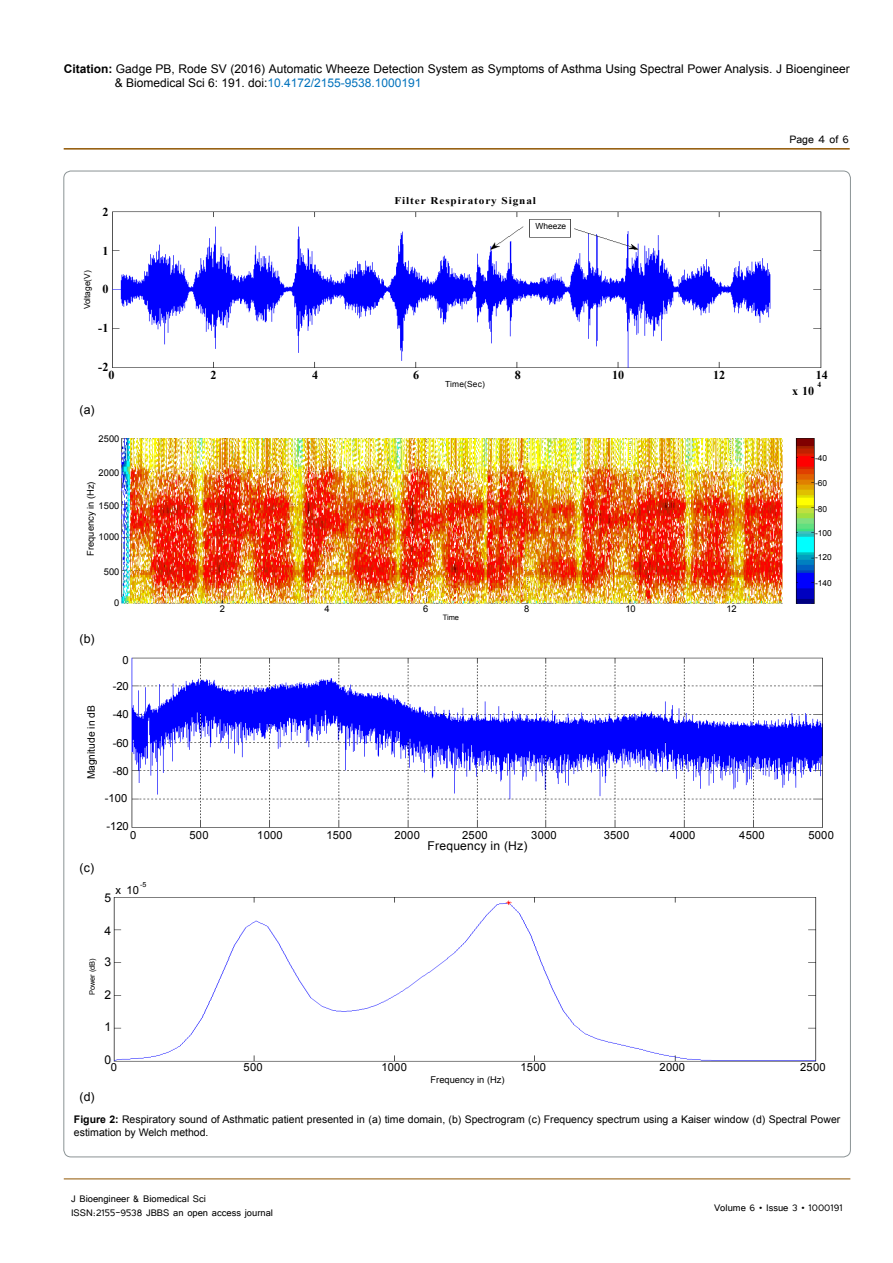
<style>
.page{position:relative;width:893px;height:1263px;background:#fff}
.page>*{position:absolute;margin:0;border:0;box-sizing:border-box;transform-origin:0 0}
.t1{font:13.5px "Tunga";color:#000}
.t2{font:12.3px "Arial";color:#000}
.t3{font:700 12.15px "Times New Roman";color:#000}
.t4{font:12.15px "Arial";letter-spacing:.02em;color:#000}
.t5{font:12px/14.4px "Arial";color:#000}
.t6{font:12px/14.4px "Tunga";color:#000}
.t7{font:11.25px "Arial";letter-spacing:.02em;color:#000}
.t8{font:10.5px "Arial";color:#000}
.t9{font:700 10.2px "Times New Roman";letter-spacing:.08em;color:#000;scale:1.1 1}
.t10{font:10.2px "Arial";color:#000}
.t11{font:9.3px "Arial";color:#000}
.t12{font:8.4px "Arial";color:#000}
.t13{font:700 7.65px "Times New Roman";color:#000}
.t14{font:7.5px "Arial";color:#000}
.t15{font:7.05px "Arial";color:#000}
.s1{font-weight:700}
.s2{color:#0072bc}
</style>
<div class="page">
<hr style="left:64px;top:148px;width:786px;height:2px;background:#905501">
<hr style="left:64px;top:1179px;width:786px;height:1px;background:#905501">
<img style="left:112px;top:211px;width:710px;height:157px">
<img style="left:121px;top:438px;width:694px;height:166px">
<img style="left:131px;top:657px;width:692px;height:171px">
<img style="left:110px;top:897px;width:707px;height:173px">
<div style="left:533px;top:222px;width:35px;height:10px;background:#fff"></div>
<div style="left:111px;top:1063px;width:724px;height:27px;background:#fff"></div>
<div style="left:79px;top:889px;width:32px;height:180px;background:#fff"></div>
<h3 class="t5" style="left:115px;top:61px;width:736px;text-indent:-51px"><span class="s1">Citation:</span> Gadge PB, Rode SV (2016) Automatic Wheeze Detection System as Symptoms of Asthma Using Spectral Power Analysis. J Bioengineer &amp; Biomedical Sci 6: 191. doi:<span class="s2">10.4172/2155-9538.1000191</span></h3>
<h1 class="t1" style="left:789px;top:131px;width:61px">Page 4 of 6</h1>
<p class="t9" style="left:394px;top:194px;width:130px">Filter Respiratory Signal</p>
<h3 class="t3" style="left:102px;top:203px;width:8px">2</h3>
<h3 class="t3" style="left:102px;top:242px;width:8px">1</h3>
<h3 class="t3" style="left:102px;top:281px;width:8px">0</h3>
<h3 class="t3" style="left:98px;top:320px;width:12px">-1</h3>
<h3 class="t3" style="left:98px;top:358px;width:12px">-2</h3>
<p class="t12" style="left:535px;top:220px;width:32px">Wheeze</p>
<p class="t12" style="left:82px;top:309px;width:41px;rotate:-90deg">Voltage(V)</p>
<h3 class="t3" style="left:108px;top:366px;width:8px">0</h3>
<h3 class="t3" style="left:210px;top:366px;width:8px">2</h3>
<h3 class="t3" style="left:312px;top:366px;width:8px">4</h3>
<h3 class="t3" style="left:413px;top:366px;width:8px">6</h3>
<h3 class="t3" style="left:515px;top:366px;width:8px">8</h3>
<h3 class="t3" style="left:612px;top:366px;width:14px">10</h3>
<h3 class="t3" style="left:713px;top:366px;width:14px">12</h3>
<h3 class="t3" style="left:816px;top:366px;width:14px">14</h3>
<h3 class="t3" style="left:792px;top:383px;width:24px">x 10</h3>
<p class="t12" style="left:445px;top:379px;width:41px">Time(Sec)</p>
<p class="t13" style="left:817px;top:379px;width:5px">4</p>
<h2 class="t2" style="left:79px;top:401px;width:17px">(a)</h2>
<p class="t11" style="left:99px;top:433px;width:22px">2500</p>
<p class="t11" style="left:99px;top:466px;width:22px">2000</p>
<p class="t11" style="left:99px;top:499px;width:22px">1500</p>
<p class="t11" style="left:99px;top:531px;width:22px">1000</p>
<p class="t11" style="left:104px;top:566px;width:17px">500</p>
<p class="t11" style="left:114px;top:597px;width:7px">0</p>
<p class="t11" style="left:85px;top:556px;width:76px;rotate:-90deg">Frequency in (Hz)</p>
<h2 class="t2" style="left:79px;top:630px;width:17px">(b)</h2>
<p class="t11" style="left:220px;top:603px;width:7px">2</p>
<p class="t11" style="left:324px;top:603px;width:7px">4</p>
<p class="t11" style="left:423px;top:603px;width:7px">6</p>
<p class="t11" style="left:524px;top:603px;width:7px">8</p>
<p class="t11" style="left:625px;top:603px;width:12px">10</p>
<p class="t11" style="left:726px;top:603px;width:12px">12</p>
<p class="t14" style="left:443px;top:612px;width:18px">Time</p>
<p class="t12" style="left:815px;top:452px;width:14px">-40</p>
<p class="t12" style="left:815px;top:478px;width:14px">-60</p>
<p class="t12" style="left:815px;top:504px;width:14px">-80</p>
<p class="t12" style="left:815px;top:527px;width:18px">-100</p>
<p class="t12" style="left:815px;top:551px;width:18px">-120</p>
<p class="t12" style="left:815px;top:577px;width:18px">-140</p>
<p class="t10" style="left:84px;top:779px;width:76px;rotate:-90deg">Magnitude in dB</p>
<h2 class="t2" style="left:79px;top:859px;width:16px">(c)</h2>
<h3 class="t7" style="left:123px;top:653px;width:8px">0</h3>
<h3 class="t7" style="left:113px;top:679px;width:18px">-20</h3>
<h3 class="t7" style="left:113px;top:706px;width:18px">-40</h3>
<h3 class="t7" style="left:113px;top:736px;width:18px">-60</h3>
<h3 class="t7" style="left:113px;top:763px;width:18px">-80</h3>
<h3 class="t7" style="left:105px;top:791px;width:24px">-100</h3>
<h3 class="t7" style="left:106px;top:819px;width:24px">-120</h3>
<h3 class="t7" style="left:130px;top:827px;width:8px">0</h3>
<h3 class="t7" style="left:190px;top:827px;width:21px">500</h3>
<h3 class="t7" style="left:257px;top:827px;width:27px">1000</h3>
<h3 class="t7" style="left:326px;top:827px;width:27px">1500</h3>
<h3 class="t7" style="left:394px;top:827px;width:27px">2000</h3>
<h3 class="t7" style="left:462px;top:827px;width:27px">2500</h3>
<h3 class="t7" style="left:531px;top:827px;width:27px">3000</h3>
<h3 class="t7" style="left:604px;top:827px;width:27px">3500</h3>
<h3 class="t7" style="left:670px;top:827px;width:27px">4000</h3>
<h3 class="t7" style="left:739px;top:827px;width:27px">4500</h3>
<h3 class="t7" style="left:808px;top:827px;width:27px">5000</h3>
<h3 class="t4" style="left:427px;top:838px;width:102px">Frequency in (Hz)</h3>
<p class="t14" style="left:87px;top:995px;width:39px;rotate:-90deg">Power (dB)</p>
<h2 class="t2" style="left:79px;top:1089px;width:17px">(d)</h2>
<p class="t15" style="left:140px;top:880px;width:8px">-5</p>
<h3 class="t7" style="left:116px;top:883px;width:25px">x 10</h3>
<h3 class="t4" style="left:104px;top:889px;width:8px">5</h3>
<h3 class="t4" style="left:104px;top:923px;width:8px">4</h3>
<h3 class="t4" style="left:104px;top:954px;width:8px">3</h3>
<h3 class="t4" style="left:104px;top:987px;width:8px">2</h3>
<h3 class="t4" style="left:104px;top:1018px;width:8px">1</h3>
<h3 class="t4" style="left:104px;top:1052px;width:8px">0</h3>
<h3 class="t7" style="left:111px;top:1060px;width:8px">0</h3>
<h3 class="t7" style="left:244px;top:1060px;width:21px">500</h3>
<h3 class="t7" style="left:381px;top:1060px;width:27px">1000</h3>
<h3 class="t7" style="left:520px;top:1060px;width:27px">1500</h3>
<h3 class="t7" style="left:660px;top:1060px;width:27px">2000</h3>
<h3 class="t7" style="left:800px;top:1060px;width:27px">2500</h3>
<p class="t11" style="left:431px;top:1073px;width:76px">Frequency in (Hz)</p>
<p class="t8" style="left:74px;top:1112px;width:768px"><span class="s1">Figure 2:</span> Respiratory sound of Asthmatic patient presented in (a) time domain, (b) Spectrogram (c) Frequency spectrum using a Kaiser window (d) Spectral Power</p>
<p class="t12" style="left:100px;top:1115px;width:716px"><span class="s1">Figure 2:</span> Respiratory sound of Asthmatic patient presented in (a) time domain, (b) Spectrogram (c) Frequency spectrum using a Kaiser window (d) Spectral Power estimation by Welch method.</p>
<p class="t8" style="left:74px;top:1126px;width:136px">estimation by Welch method.</p>
<h3 class="t6" style="left:71px;top:1190px;width:204px">J Bioengineer &amp; Biomedical Sci<br>ISSN:2155-9538 JBBS an open access journal</h3>
<h3 class="t6" style="left:714px;top:1199px;width:130px">Volume 6 • Issue 3 • 1000191</h3>
</div>
